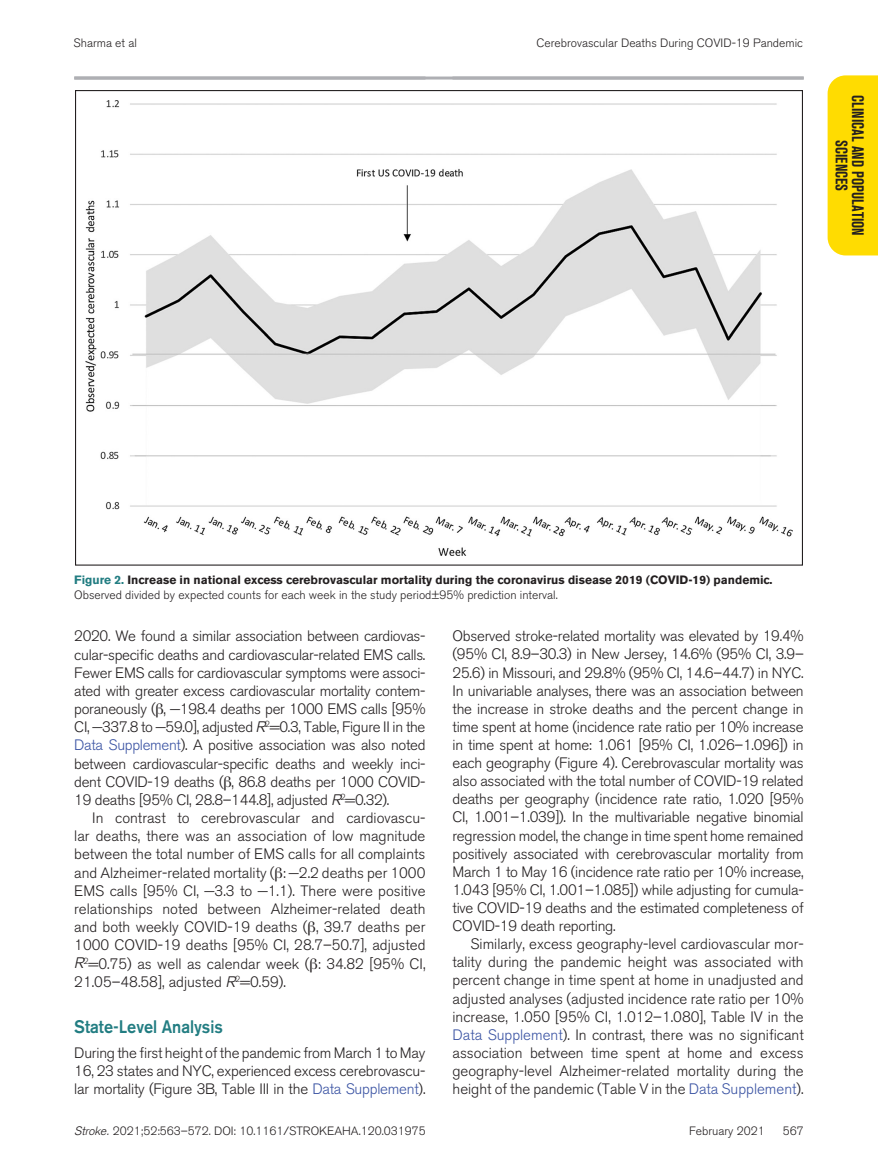
<style>
.page{position:relative;width:878px;height:1175px;background:#fff}
.page>*{position:absolute;margin:0;border:0;box-sizing:border-box;transform-origin:0 0}
.t1{font:500 18px "Akzidenz Grotesk BE";color:#227d82;scale:.9 1}
.t2{font:700 condensed 16.5px/16.5px "Akzidenz Grotesk BE";letter-spacing:.01em;color:#231f20;text-align:center;scale:.9 1}
.t3{font:300 15px/18.1px "Akzidenz Grotesk BE";letter-spacing:-.015em;color:#231f20;text-align:justify}
.t4{font:700 12px/15px "Akzidenz Grotesk BE";color:#231f20}
.t5{font:300 12px "Akzidenz Grotesk BE";color:#231f20}
.s1{color:#227d82}
.s2{font-weight:300}
.s3{font-family:"Gandhari Unicode";font-weight:400}
.s4{font-family:"Akzidenz Grotesk";font-style:italic}
.s5{color:#3a53a3}
</style>
<div class="page">
<div style="left:827px;top:75px;width:51px;height:180px;background:#ffdc01"></div>
<hr style="left:74px;top:76px;width:729px;height:4px;background:#b9babe">
<svg style="left:75px;top:90px;width:728px;height:476px"></svg>
<p class="t5" style="left:74px;top:36px;width:65px">Sharma et al</p>
<p class="t5" style="left:536px;top:36px;width:268px">Cerebrovascular Deaths During COVID-19 Pandemic</p>
<p class="t2" style="left:866px;top:95px;width:158px;rotate:90deg">CLINICAL AND POPULATION<br>SCIENCES</p>
<p class="t4" style="left:74px;top:572px;width:699px"><span class="s1">Figure 2.</span> Increase in national excess cerebrovascular mortality during the coronavirus disease 2019 (COVID-19) pandemic.<br><span class="s2">Observed divided by expected counts for each week in the study period±95% prediction interval.</span></p>
<p class="t3" style="left:74px;top:627px;width:353px">2020. We found a similar association between cardiovas&shy;cular-specific deaths and cardiovascular-related EMS calls.<br>Fewer EMS calls for cardiovascular symptoms were associ&shy;ated with greater excess cardiovascular mortality contem&shy;poraneously (<span class="s3">β</span>, −198.4 deaths per 1000 EMS calls [95% CI, −337.8 to −59.0], adjusted <span class="s4">R</span><sup>2</sup>=0.3, Table, Figure II in the <span class="s5">Data Supplement</span>). A positive association was also noted between cardiovascular-specific deaths and weekly inci&shy;dent COVID-19 deaths (<span class="s3">β</span>, 86.8 deaths per 1000 COVID-19 deaths [95% CI, 28.8–144.8], adjusted <span class="s4">R</span><sup>2</sup>=0.32).</p>
<p class="t3" style="left:74px;top:809px;width:353px;text-indent:18px">In contrast to cerebrovascular and cardiovascu&shy;lar deaths, there was an association of low magnitude between the total number of EMS calls for all complaints and Alzheimer-related mortality (<span class="s3">β</span>: −2.2 deaths per 1000<br>EMS calls [95% CI, −3.3 to −1.1). There were positive relationships noted between Alzheimer-related death and both weekly COVID-19 deaths (<span class="s3">β</span>, 39.7 deaths per 1000 COVID-19 deaths [95% CI, 28.7–50.7], adjusted <span class="s4">R</span><sup>2</sup>=0.75) as well as calendar week (<span class="s3">β</span>: 34.82 [95% CI, 21.05–48.58], adjusted <span class="s4">R</span><sup>2</sup>=0.59).</p>
<p class="t1" style="left:74px;top:1016px;width:167px">State-Level Analysis</p>
<p class="t3" style="left:74px;top:1043px;width:353px">During the first height of the pandemic from March 1 to May 16, 23 states and NYC, experienced excess cerebrovascu&shy;lar mortality (Figure 3B, Table III in the <span class="s5">Data Supplement</span>).</p>
<p class="t3" style="left:452px;top:627px;width:353px">Observed stroke-related mortality was elevated by 19.4% (95% CI, 8.9–30.3) in New Jersey, 14.6% (95% CI, 3.9– 25.6) in Missouri, and 29.8% (95% CI, 14.6–44.7) in NYC.<br>In univariable analyses, there was an association between the increase in stroke deaths and the percent change in time spent at home (incidence rate ratio per 10% increase in time spent at home: 1.061 [95% CI, 1.026–1.096]) in each geography (Figure 4). Cerebrovascular mortality was also associated with the total number of COVID-19 related deaths per geography (incidence rate ratio, 1.020 [95% CI, 1.001–1.039]). In the multivariable negative binomial regression model, the change in time spent home remained positively associated with cerebrovascular mortality from March 1 to May 16 (incidence rate ratio per 10% increase, 1.043 [95% CI, 1.001–1.085]) while adjusting for cumula&shy;tive COVID-19 deaths and the estimated completeness of COVID-19 death reporting.</p>
<p class="t3" style="left:452px;top:935px;width:353px;text-indent:18px">Similarly, excess geography-level cardiovascular mor&shy;tality during the pandemic height was associated with percent change in time spent at home in unadjusted and adjusted analyses (adjusted incidence rate ratio per 10% increase, 1.050 [95% CI, 1.012–1.080], Table IV in the <span class="s5">Data Supplement</span>). In contrast, there was no significant association between time spent at home and excess geography-level Alzheimer-related mortality during the height of the pandemic (Table V in the <span class="s5">Data Supplement</span>).</p>
<p class="t5" style="left:74px;top:1124px;width:353px"><span class="s4">Stroke.</span> 2021;52:563–572. DOI: 10.1161/STROKEAHA.120.031975</p>
<p class="t5" style="left:689px;top:1124px;width:77px">February 2021</p>
<p class="t5" style="left:782px;top:1124px;width:22px">567</p>
</div>
